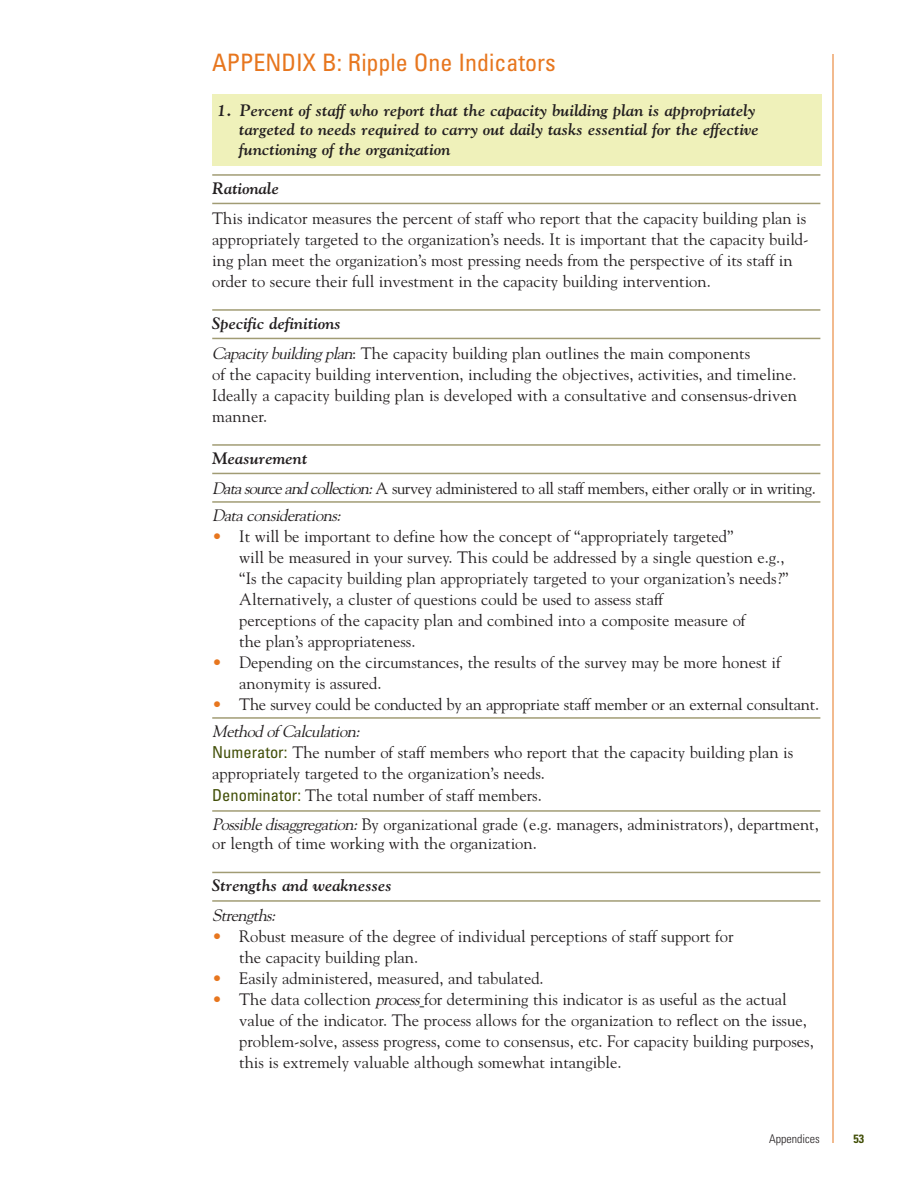
<style>
.page{position:relative;width:918px;height:1188px;background:#fff}
.page>*{position:absolute;margin:0;border:0;box-sizing:border-box;transform-origin:0 0}
.t1{font:condensed 24px "Univers";color:#e7761e}
.t2{font:16.5px/21px "Goudy";color:#231f20}
.t3{font:italic 700 16.5px/19.5px "Goudy";color:#231f20}
.t4{font:16.5px/30px "Goudy";letter-spacing:-.025em;color:#231f20}
.t5{font:italic 16.5px "Goudy";color:#231f20}
.t6{font:300 condensed 12px "Univers";color:#231f20}
.t7{font:700 condensed 12px "Univers";color:#424f08}
.s1{font-weight:700;font-style:italic}
.s2{font-style:italic}
.s3{color:#e7761e}
.s4{font-family:"Univers";font-stretch:condensed;color:#424f08}
</style>
<div class="page">
<div style="left:212px;top:95px;width:609px;height:71px;background:#eff1ba"></div>
<hr style="left:833px;top:54px;width:1px;height:1089px;background:#e7761e">
<hr style="left:212px;top:174px;width:608px;height:2px;background:#a19c74">
<hr style="left:212px;top:203px;width:608px;height:1px;background:#a19c74">
<hr style="left:212px;top:309px;width:608px;height:2px;background:#a19c74">
<hr style="left:212px;top:338px;width:608px;height:1px;background:#a19c74">
<hr style="left:212px;top:444px;width:608px;height:2px;background:#a19c74">
<hr style="left:212px;top:473px;width:608px;height:1px;background:#a19c74">
<hr style="left:212px;top:501px;width:608px;height:2px;background:#a19c74">
<hr style="left:212px;top:717px;width:608px;height:2px;background:#a19c74">
<hr style="left:212px;top:810px;width:608px;height:2px;background:#a19c74">
<hr style="left:212px;top:872px;width:608px;height:1px;background:#a19c74">
<hr style="left:212px;top:900px;width:608px;height:2px;background:#a19c74">
<h1 class="t1" style="left:212px;top:48px;width:345px">APPENDIX B: Ripple One Indicators</h1>
<p class="t3" style="left:239px;top:100px;width:521px;text-indent:-22px">1. Percent of staff who report that the capacity building plan is appropriately targeted to needs required to carry out daily tasks essential for the effective functioning of the organization</p>
<p class="t3" style="left:212px;top:178px;width:68px">Rationale</p>
<p class="t2" style="left:212px;top:207px;width:598px">This indicator measures the percent of staff who report that the capacity building plan is appropriately targeted to the organization’s needs. It is important that the capacity build&shy;ing plan meet the organization’s most pressing needs from the perspective of its staff in order to secure their full investment in the capacity building intervention.</p>
<p class="t2" style="left:212px;top:308px;width:539px;line-height:30px"><span class="s1">Specific definitions<br></span><span class="s2">Capacitybuildingplan</span>: The capacity building plan outlines the main components</p>
<p class="t2" style="left:212px;top:363px;width:586px;text-align:justify">of the capacity building intervention, including the objectives, activities, and timeline.<br>Ideally a capacity building plan is developed with a consultative and consensus-driven manner.</p>
<p class="t4" style="left:212px;top:443px;width:605px"><span class="s1">Measurement<br></span><span class="s2">Datasourceandcollection:</span>A survey administered to all staff members, either orally or in writing.</p>
<p class="t5" style="left:212px;top:505px;width:134px">Dataconsiderations:</p>
<p class="t2" style="left:239px;top:525px;width:551px;text-indent:-27px"><span class="s3">•</span> It will be important to define how the concept of “appropriately targeted”<br>will be measured in your survey. This could be addressed by a single question e.g., “Is the capacity building plan appropriately targeted to your organization’s needs?” Alternatively, a cluster of questions could be used to assess staff<br>perceptions of the capacity plan and combined into a composite measure of<br>the plan’s appropriateness.</p>
<p class="t2" style="left:239px;top:651px;width:543px;text-indent:-27px"><span class="s3">•</span> Depending on the circumstances, the results of the survey may be more honest if anonymity is assured.</p>
<p class="t2" style="left:212px;top:690px;width:609px;line-height:27px"><span class="s3">•</span> The survey could be conducted by an appropriate staff member or an external consultant.<br><span class="s2">Methodof Calculation:</span></p>
<p class="t2" style="left:212px;top:741px;width:582px"><span class="s4">Numerator:</span> The number of staff members who report that the capacity building plan is appropriately targeted to the organization’s needs.</p>
<p class="t2" style="left:212px;top:781px;width:608px;line-height:28.5px"><span class="s4">Denominator:</span> The total number of staff members.<br><span class="s2">Possibledisaggregation:</span>By organizational grade (e.g. managers, administrators), department,</p>
<p class="t2" style="left:212px;top:833px;width:326px">or length of time working with the organization.</p>
<p class="t3" style="left:212px;top:876px;width:181px">Strengths and weaknesses</p>
<p class="t5" style="left:212px;top:905px;width:69px">Strengths:</p>
<p class="t2" style="left:239px;top:926px;width:496px;text-indent:-27px"><span class="s3">•</span> Robust measure of the degree of individual perceptions of staff support for the capacity building plan.</p>
<p class="t2" style="left:212px;top:968px;width:333px"><span class="s3">•</span> Easily administered, measured, and tabulated.</p>
<p class="t2" style="left:239px;top:989px;width:576px;text-indent:-27px"><span class="s3">•</span> The data collection <span class="s2">process</span>for determining this indicator is as useful as the actual value of the indicator. The process allows for the organization to reflect on the issue, problem-solve, assess progress, come to consensus, etc. For capacity building purposes, this is extremely valuable although somewhat intangible.</p>
<p class="t6" style="left:769px;top:1131px;width:52px">Appendices</p>
<p class="t7" style="left:853px;top:1131px;width:12px">53</p>
</div>
